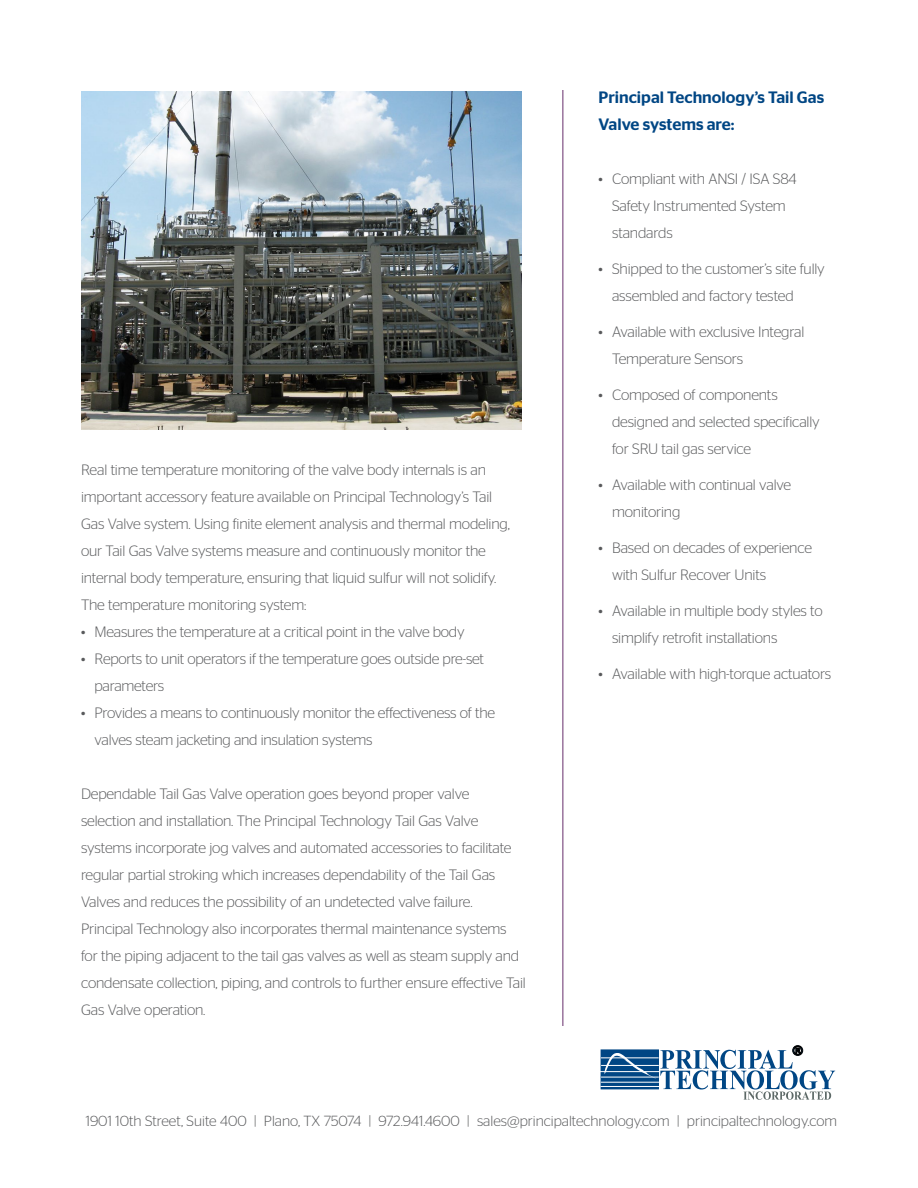
<style>
.page{position:relative;width:918px;height:1188px;background:#fff}
.page>*{position:absolute;margin:0;border:0;box-sizing:border-box;transform-origin:0 0}
.t1{font:500 16.5px/27px "Stag Sans";color:#004684}
.t2{font:300 15px/27px "Stag Sans";letter-spacing:-.01em;color:#58595b}
.t3{font:300 14.7px "Stag Sans";color:#58595b}
</style>
<div class="page">
<div style="left:601px;top:1050px;width:58px;height:39px;border:1px solid #004684"></div>
<hr style="left:601px;top:1086px;width:59px;height:1px;background:#fff">
<hr style="left:601px;top:1082px;width:59px;height:1px;background:#fff">
<hr style="left:601px;top:1077px;width:58px;height:1px;background:#fff">
<hr style="left:600px;top:1071px;width:59px;height:1px;background:#fff">
<hr style="left:601px;top:1065px;width:58px;height:1px;background:#fff">
<hr style="left:601px;top:1058px;width:58px;height:1px;background:#fff">
<svg style="left:604px;top:1045px;width:231px;height:55px"></svg>
<hr style="left:562px;top:90px;width:1px;height:936px;background:#662e6b">
<img style="left:81px;top:92px;width:441px;height:337px">
<p class="t2" style="left:81px;top:456px;width:430px">Real time temperature monitoring of the valve body internals is an important accessory feature available on Principal Technology’s Tail Gas Valve system. Using finite element analysis and thermal modeling, our Tail Gas Valve systems measure and continuously monitor the internal body temperature, ensuring that liquid sulfur will not solidify.<br>The temperature monitoring system:</p>
<p class="t2" style="left:81px;top:618px;width:385px">• Measures the temperature at a critical point in the valve body</p>
<p class="t2" style="left:94px;top:645px;width:391px;text-indent:-14px">• Reports to unit operators if the temperature goes outside pre-set parameters</p>
<p class="t2" style="left:94px;top:699px;width:402px;text-indent:-14px">• Provides a means to continuously monitor the effectiveness of the valves steam jacketing and insulation systems</p>
<p class="t2" style="left:81px;top:780px;width:446px">Dependable Tail Gas Valve operation goes beyond proper valve selection and installation. The Principal Technology Tail Gas Valve systems incorporate jog valves and automated accessories to facilitate regular partial stroking which increases dependability of the Tail Gas Valves and reduces the possibility of an undetected valve failure.<br>Principal Technology also incorporates thermal maintenance systems for the piping adjacent to the tail gas valves as well as steam supply and condensate collection, piping, and controls to further ensure effective Tail Gas Valve operation.</p>
<p class="t1" style="left:598px;top:84px;width:227px">Principal Technology’s Tail Gas<br>Valve systems are:</p>
<p class="t2" style="left:612px;top:165px;width:186px;text-indent:-14px">• Compliant with ANSI / ISA S84<br>Safety Instrumented System standards</p>
<p class="t2" style="left:612px;top:255px;width:214px;text-indent:-14px">• Shipped to the customer’s site fully assembled and factory tested</p>
<p class="t2" style="left:612px;top:318px;width:194px;text-indent:-14px">• Available with exclusive Integral<br>Temperature Sensors</p>
<p class="t2" style="left:612px;top:381px;width:209px;text-indent:-14px">• Composed of components designed and selected specifically for SRU tail gas service</p>
<p class="t2" style="left:612px;top:471px;width:181px;text-indent:-14px">• Available with continual valve monitoring</p>
<p class="t2" style="left:612px;top:534px;width:202px;text-indent:-14px">• Based on decades of experience with Sulfur Recover Units</p>
<p class="t2" style="left:612px;top:597px;width:212px;text-indent:-14px">• Available in multiple body styles to simplify retrofit installations</p>
<p class="t2" style="left:598px;top:660px;width:234px">• Available with high-torque actuators</p>
<p class="t3" style="left:86px;top:1113px;width:753px">1901 10th Street, Suite 400 | Plano, TX 75074 | 972.941.4600 | sales@principaltechnology.com | principaltechnology.com</p>
</div>
